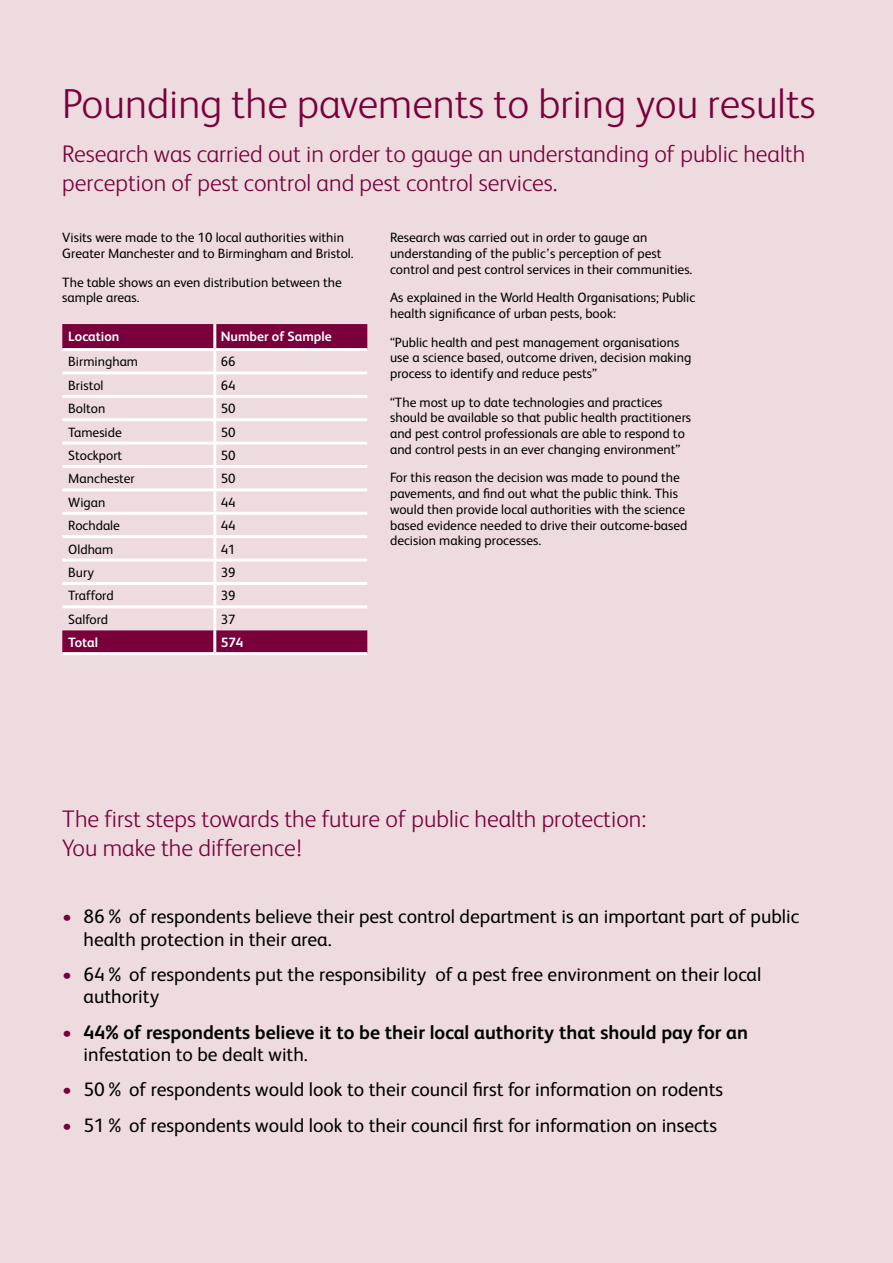
<style>
.page{position:relative;width:893px;height:1263px;background:#eddbdf}
.page>*{position:absolute;margin:0;border:0;box-sizing:border-box;transform-origin:0 0}
.t1{font:300 42px "FS Albert";color:#7a003c}
.t2{font:300 24px/28.8px "FS Albert";color:#7a003c}
.t3{font:19.5px/22.5px "FS Albert";color:#000}
.t4{font:700 19.5px/22.5px "FS Albert";color:#000}
.t5{font:13.5px/15.8px "FS Albert";color:#000}
.t6{font:700 13.5px "FS Albert";color:#fff}
.s1{color:#7a003c}
.s2{font-weight:400;color:#7a003c}
.s3{font-weight:400}
</style>
<div class="page">
<div style="left:62px;top:324px;width:305px;height:328px;background:#7a003c"></div>
<svg style="left:62px;top:351px;width:305px;height:279px"></svg>
<hr style="left:213px;top:351px;width:3px;height:20px;background:#fff">
<hr style="left:62px;top:371px;width:153px;height:3px;background:#fff">
<hr style="left:215px;top:371px;width:152px;height:3px;background:#fff">
<hr style="left:213px;top:374px;width:3px;height:21px;background:#fff">
<hr style="left:62px;top:395px;width:153px;height:3px;background:#fff">
<hr style="left:215px;top:395px;width:152px;height:3px;background:#fff">
<hr style="left:213px;top:398px;width:3px;height:20px;background:#fff">
<hr style="left:62px;top:418px;width:153px;height:3px;background:#fff">
<hr style="left:215px;top:418px;width:152px;height:3px;background:#fff">
<hr style="left:213px;top:421px;width:3px;height:21px;background:#fff">
<hr style="left:62px;top:442px;width:153px;height:3px;background:#fff">
<hr style="left:215px;top:442px;width:152px;height:3px;background:#fff">
<hr style="left:213px;top:445px;width:3px;height:20px;background:#fff">
<hr style="left:62px;top:465px;width:153px;height:3px;background:#fff">
<hr style="left:215px;top:465px;width:152px;height:3px;background:#fff">
<hr style="left:213px;top:468px;width:3px;height:20px;background:#fff">
<hr style="left:62px;top:488px;width:153px;height:3px;background:#fff">
<hr style="left:215px;top:488px;width:152px;height:3px;background:#fff">
<hr style="left:213px;top:491px;width:3px;height:21px;background:#fff">
<hr style="left:62px;top:512px;width:153px;height:3px;background:#fff">
<hr style="left:215px;top:512px;width:152px;height:3px;background:#fff">
<hr style="left:213px;top:515px;width:3px;height:20px;background:#fff">
<hr style="left:62px;top:535px;width:153px;height:3px;background:#fff">
<hr style="left:215px;top:535px;width:152px;height:3px;background:#fff">
<hr style="left:213px;top:538px;width:3px;height:21px;background:#fff">
<hr style="left:62px;top:559px;width:153px;height:3px;background:#fff">
<hr style="left:215px;top:559px;width:152px;height:3px;background:#fff">
<hr style="left:213px;top:562px;width:3px;height:20px;background:#fff">
<hr style="left:62px;top:582px;width:153px;height:3px;background:#fff">
<hr style="left:215px;top:582px;width:152px;height:3px;background:#fff">
<hr style="left:213px;top:585px;width:3px;height:20px;background:#fff">
<hr style="left:62px;top:605px;width:153px;height:3px;background:#fff">
<hr style="left:215px;top:605px;width:152px;height:3px;background:#fff">
<hr style="left:213px;top:608px;width:3px;height:22px;background:#fff">
<hr style="left:213px;top:324px;width:3px;height:24px;background:#fff">
<hr style="left:213px;top:630px;width:3px;height:22px;background:#fff">
<hr style="left:62px;top:348px;width:153px;height:3px;background:#fff">
<hr style="left:215px;top:348px;width:152px;height:3px;background:#fff">
<hr style="left:62px;top:652px;width:153px;height:3px;background:#fff">
<hr style="left:215px;top:652px;width:152px;height:3px;background:#fff">
<h1 class="t1" style="left:62px;top:80px;width:755px">Pounding the pavements to bring you results</h1>
<h2 class="t2" style="left:62px;top:139px;width:744px">Research was carried out in order to gauge an understanding of public health perception of pest control and pest control services.</h2>
<p class="t5" style="left:62px;top:230px;width:293px">Visits were made to the 10 local authorities within<br>Greater Manchester and to Birmingham and Bristol.</p>
<p class="t5" style="left:62px;top:274px;width:281px">The table shows an even distribution between the sample areas.</p>
<p class="t6" style="left:68px;top:328px;width:53px">Location</p>
<p class="t6" style="left:221px;top:328px;width:112px">Number of Sample</p>
<p class="t5" style="left:68px;top:354px;width:71px">Birmingham</p>
<p class="t5" style="left:221px;top:354px;width:16px">66</p>
<p class="t5" style="left:68px;top:377px;width:37px">Bristol</p>
<p class="t5" style="left:221px;top:377px;width:16px">64</p>
<p class="t5" style="left:68px;top:401px;width:39px">Bolton</p>
<p class="t5" style="left:221px;top:401px;width:16px">50</p>
<p class="t5" style="left:68px;top:424px;width:55px">Tameside</p>
<p class="t5" style="left:221px;top:424px;width:16px">50</p>
<p class="t5" style="left:68px;top:447px;width:56px">Stockport</p>
<p class="t5" style="left:221px;top:447px;width:16px">50</p>
<p class="t5" style="left:68px;top:471px;width:68px">Manchester</p>
<p class="t5" style="left:221px;top:471px;width:16px">50</p>
<p class="t5" style="left:68px;top:494px;width:39px">Wigan</p>
<p class="t5" style="left:221px;top:494px;width:16px">44</p>
<p class="t5" style="left:68px;top:518px;width:53px">Rochdale</p>
<p class="t5" style="left:221px;top:518px;width:16px">44</p>
<p class="t5" style="left:68px;top:541px;width:47px">Oldham</p>
<p class="t5" style="left:221px;top:541px;width:16px">41</p>
<p class="t5" style="left:68px;top:564px;width:27px">Bury</p>
<p class="t5" style="left:221px;top:564px;width:16px">39</p>
<p class="t5" style="left:68px;top:588px;width:47px">Trafford</p>
<p class="t5" style="left:221px;top:588px;width:16px">39</p>
<p class="t5" style="left:68px;top:611px;width:41px">Salford</p>
<p class="t5" style="left:221px;top:611px;width:16px">37</p>
<p class="t6" style="left:68px;top:634px;width:31px">Total</p>
<p class="t6" style="left:221px;top:634px;width:24px">574</p>
<p class="t5" style="left:390px;top:230px;width:304px">Research was carried out in order to gauge an understanding of the public’s perception of pest control and pest control services in their communities.</p>
<p class="t5" style="left:390px;top:290px;width:307px">As explained in the World Health Organisations; Public health significance of urban pests, book:</p>
<p class="t5" style="left:390px;top:334px;width:303px">“Public health and pest management organisations use a science based, outcome driven, decision making process to identify and reduce pests”</p>
<p class="t5" style="left:390px;top:394px;width:303px">“The most up to date technologies and practices should be available so that public health practitioners and pest control professionals are able to respond to and control pests in an ever changing environment”</p>
<p class="t5" style="left:390px;top:470px;width:299px">For this reason the decision was made to pound the pavements, and find out what the public think. This would then provide local authorities with the science based evidence needed to drive their outcome-based decision making processes.</p>
<h2 class="t2" style="left:62px;top:804px;width:586px">The first steps towards the future of public health protection:<br>You make the difference!</h2>
<h3 class="t3" style="left:84px;top:905px;width:717px;text-indent:-21px"><span class="s1">•</span> 86% of respondents believe their pest control department is an important part of public health protection in their area.</h3>
<h3 class="t3" style="left:84px;top:963px;width:679px;text-indent:-21px"><span class="s1">•</span> 64% of respondents put the responsibility of a pest free environment on their local authority</h3>
<h3 class="t4" style="left:84px;top:1021px;width:666px;text-indent:-21px"><span class="s2">•</span> 44% of respondents believe it to be their local authority that should pay for an <span class="s3">infestation to be dealt with.</span></h3>
<h3 class="t3" style="left:62px;top:1078px;width:662px"><span class="s1">•</span> 50% of respondents would look to their council first for information on rodents</h3>
<h3 class="t3" style="left:62px;top:1114px;width:656px"><span class="s1">•</span> 51% of respondents would look to their council first for information on insects</h3>
</div>
